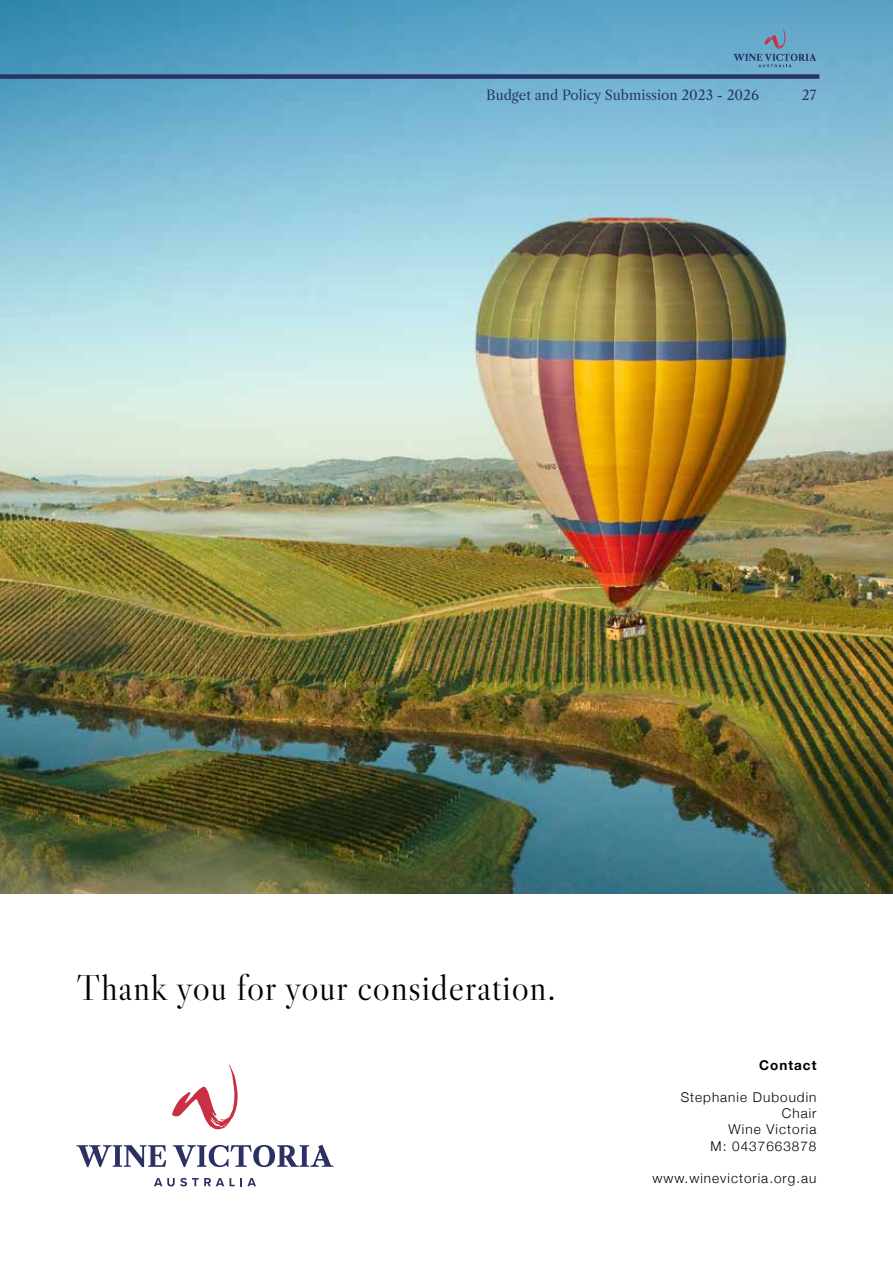
<style>
.page{position:relative;width:893px;height:1263px;background:#fff}
.page>*{position:absolute;margin:0;border:0;box-sizing:border-box;transform-origin:0 0}
.t1{font:36px "Libre Caslon Display";letter-spacing:.025em;color:#000}
.t2{font:300 13.5px/16.2px "Helvetica Neue";letter-spacing:.075em;color:#000;text-align:right}
.t3{font:13.5px "Libre Caslon Text";color:#2b3365}
.t4{font:700 13.5px "Helvetica Neue";letter-spacing:.075em;color:#000}
</style>
<div class="page">
<img style="left:0;top:0;width:893px;height:893px">
<svg style="left:733px;top:28px;width:83px;height:39px;background:#669ebf"></svg>
<svg style="left:77px;top:1145px;width:89px;height:22px"></svg>
<svg style="left:173px;top:1145px;width:160px;height:22px"></svg>
<svg style="left:154px;top:1178px;width:70px;height:8px"></svg>
<svg style="left:230px;top:1178px;width:26px;height:8px"></svg>
<svg style="left:172px;top:1064px;width:66px;height:66px"></svg>
<div style="left:0;top:74px;width:819px;height:5px;background:#2b3365"></div>
<p class="t3" style="left:486px;top:87px;width:274px">Budget and Policy Submission 2023 - 2026</p>
<p class="t3" style="left:802px;top:87px;width:16px">27</p>
<h1 class="t1" style="left:77px;top:965px;width:481px">Thank you for your consideration.</h1>
<p class="t4" style="left:759px;top:1054px;width:59px">Contact</p>
<p class="t2" style="left:681px;top:1088px;width:137px">Stephanie Duboudin<br>Chair<br>Wine Victoria<br>M: 0437663878</p>
<p class="t2" style="left:652px;top:1169px;width:166px">www.winevictoria.org.au</p>
</div>
